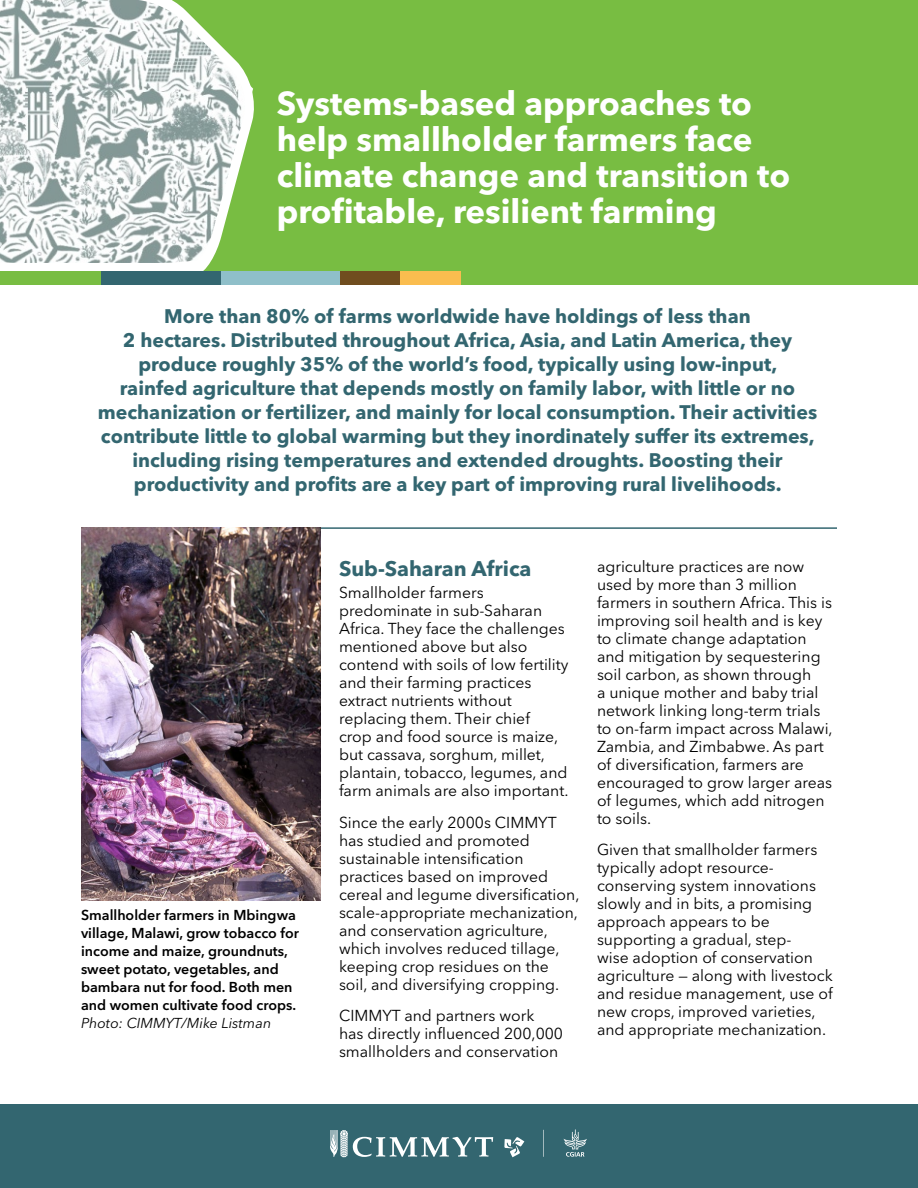
<style>
.page{position:relative;width:918px;height:1188px;background:#fff}
.page>*{position:absolute;margin:0;border:0;box-sizing:border-box;transform-origin:0 0}
.t1{font:700 42px/47.4px "Avenir Next";color:#fff}
.t2{font:700 33px/36px "Avenir Next LT Pro";color:#fff}
.t3{font:700 21px "Avenir Next LT Pro";color:#336670}
.t4{font:700 19.5px/24px "Avenir Next LT Pro";color:#336670;text-align:center}
.t5{font:15.75px/18px "Avenir Next LT Pro";color:#000}
.t6{font:600 14.25px/18px "Avenir Next LT Pro";color:#000}
.t7{font:italic 14.25px "Avenir Next LT Pro";color:#000}
</style>
<div class="page">
<div style="left:0;top:1104px;width:918px;height:84px;background:#336670"></div>
<svg style="left:543px;top:1130px;width:1px;height:27px"></svg>
<svg style="left:564px;top:1129px;width:23px;height:28px"></svg>
<svg style="left:330px;top:1130px;width:163px;height:27px"></svg>
<svg style="left:504px;top:1137px;width:20px;height:20px"></svg>
<hr style="left:81px;top:527px;width:756px;height:2px;background:#336670">
<div style="left:257px;top:0;width:661px;height:271px;background:#78bd42"></div>
<svg style="left:203px;top:0;width:54px;height:271px;fill:#78bd42"></svg>
<img style="left:0;top:0;width:248px;height:263px">
<img style="left:81px;top:527px;width:240px;height:374px">
<div style="left:0;top:271px;width:918px;height:14px;background:#78bd42"></div>
<div style="left:101px;top:271px;width:121px;height:14px;background:#336670"></div>
<div style="left:221px;top:271px;width:119px;height:14px;background:#8fbfc9"></div>
<div style="left:340px;top:271px;width:60px;height:14px;background:#704d1f"></div>
<div style="left:400px;top:271px;width:60px;height:14px;background:#fabd4f"></div>
<h1 class="t1" style="left:352px;top:63px;width:444px">Supercharging Wheat<br>Photosynthesis</h1>
<h2 class="t2" style="left:277px;top:85px;width:515px">Systems-based approaches to help smallholder farmers face climate change and transition to profitable, resilient farming</h2>
<p class="t4" style="left:98px;top:304px;width:721px">More than 80% of farms worldwide have holdings of less than<br>2 hectares. Distributed throughout Africa, Asia, and Latin America, they produce roughly 35% of the world’s food, typically using low-input,<br>rainfed agriculture that depends mostly on family labor, with little or no mechanization or fertilizer, and mainly for local consumption. Their activities contribute little to global warming but they inordinately suffer its extremes, including rising temperatures and extended droughts. Boosting their productivity and profits are a key part of improving rural livelihoods.</p>
<p class="t6" style="left:81px;top:906px;width:220px">Smallholder farmers in Mbingwa village, Malawi, grow tobacco for income and maize, groundnuts, sweet potato, vegetables, and bambara nut for food. Both men and women cultivate food crops.</p>
<p class="t7" style="left:81px;top:1014px;width:192px">Photo: CIMMYT/Mike Listman</p>
<h3 class="t3" style="left:339px;top:556px;width:194px">Sub-Saharan Africa</h3>
<p class="t5" style="left:339px;top:584px;width:231px">Smallholder farmers predominate in sub-Saharan<br>Africa. They face the challenges mentioned above but also contend with soils of low fertility and their farming practices extract nutrients without replacing them. Their chief<br>crop and food source is maize, but cassava, sorghum, millet, plantain, tobacco, legumes, and farm animals are also important.</p>
<p class="t5" style="left:339px;top:813px;width:242px">Since the early 2000s CIMMYT has studied and promoted sustainable intensification practices based on improved cereal and legume diversification, scale-appropriate mechanization, and conservation agriculture, which involves reduced tillage, keeping crop residues on the soil, and diversifying cropping.</p>
<p class="t5" style="left:339px;top:1007px;width:226px">CIMMYT and partners work has directly influenced 200,000 smallholders and conservation</p>
<p class="t5" style="left:597px;top:557px;width:237px">agriculture practices are now used by more than 3 million farmers in southern Africa. This is improving soil health and is key to climate change adaptation and mitigation by sequestering soil carbon, as shown through<br>a unique mother and baby trial network linking long-term trials to on-farm impact across Malawi,<br>Zambia, and Zimbabwe. As part of diversification, farmers are encouraged to grow larger areas of legumes, which add nitrogen to soils.</p>
<p class="t5" style="left:597px;top:841px;width:237px">Given that smallholder farmers typically adopt resource&shy;conserving system innovations slowly and in bits, a promising approach appears to be supporting a gradual, step-<br>wise adoption of conservation agriculture — along with livestock and residue management, use of new crops, improved varieties, and appropriate mechanization.</p>
</div>
